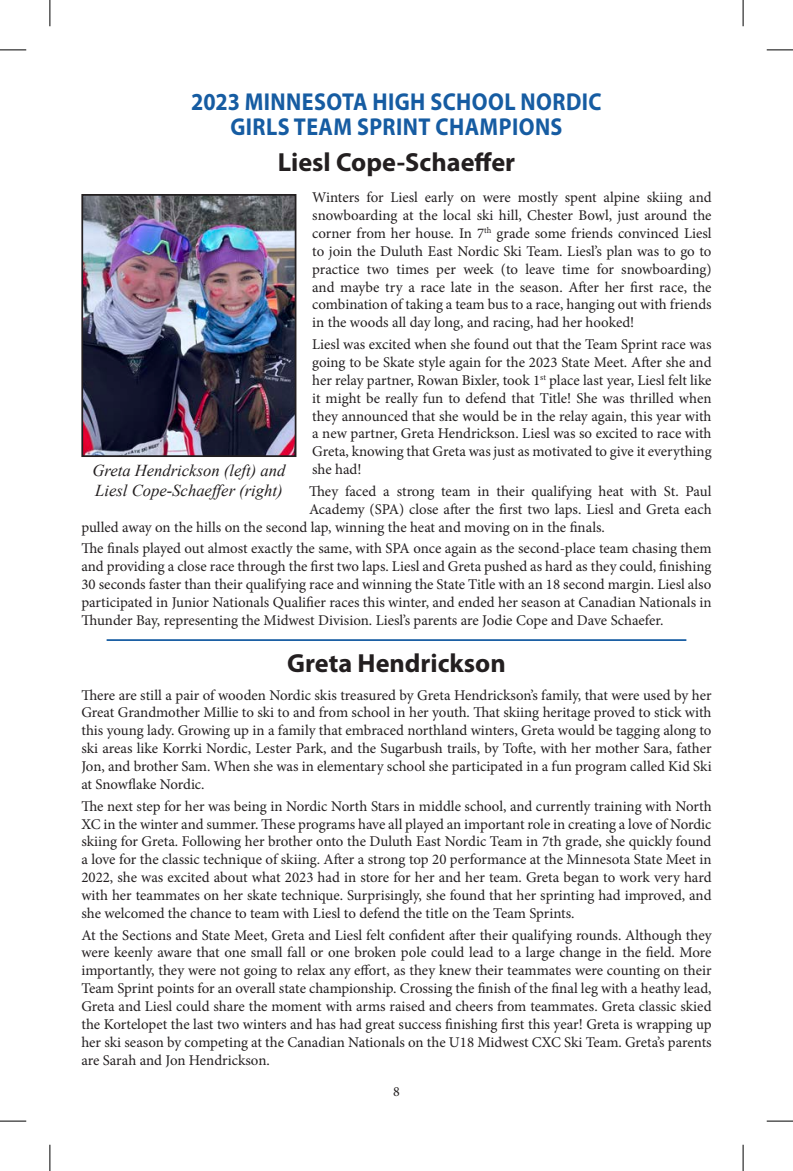
<style>
.page{position:relative;width:793px;height:1171px;background:#fff}
.page>*{position:absolute;margin:0;border:0;box-sizing:border-box;transform-origin:0 0}
.t1{font:700 26.25px "Myriad Pro";color:#231f20}
.t2{font:700 24.5px/24.5px "Myriad Pro";letter-spacing:.02em;color:#165ca2;text-align:center;scale:.9 1}
.t3{font:italic 16.62px/19.9px "Times New Roman";color:#231f20}
.t4{font:14.88px/17.8px "Minion Pro";color:#231f20;text-align:justify}
.t5{font:14px "Minion Pro";color:#231f20}
</style>
<div class="page">
<hr style="left:107px;top:639px;width:579px;height:2px;background:#165ca2">
<img style="left:84px;top:197px;width:209px;height:257px">
<div style="left:81px;top:194px;width:215px;height:263px;border:2px solid #231f20"></div>
<svg style="left:0;top:50px;width:26px;height:1px"></svg>
<svg style="left:766px;top:50px;width:27px;height:1px"></svg>
<svg style="left:0;top:1121px;width:26px;height:1px"></svg>
<svg style="left:766px;top:1121px;width:27px;height:1px"></svg>
<svg style="left:50px;top:0;width:1px;height:26px"></svg>
<svg style="left:50px;top:1144px;width:1px;height:27px"></svg>
<svg style="left:743px;top:0;width:1px;height:26px"></svg>
<svg style="left:743px;top:1144px;width:1px;height:27px"></svg>
<h2 class="t2" style="left:191px;top:89px;width:458px">2023 MINNESOTA HIGH SCHOOL NORDIC<br>GIRLS TEAM SPRINT CHAMPIONS</h2>
<h1 class="t1" style="left:278px;top:145px;width:239px">Liesl Cope-Schaeffer</h1>
<p class="t4" style="left:312px;top:189px;width:401px">Winters for Liesl early on were mostly spent alpine skiing and snowboarding at the local ski hill, Chester Bowl, just around the corner from her house. In 7<sup>th</sup> grade some friends convinced Liesl to join the Duluth East Nordic Ski Team. Liesl’s plan was to go to practice two times per week (to leave time for snowboarding) and maybe try a race late in the season. After her first race, the combination of taking a team bus to a race, hanging out with friends in the woods all day long, and racing, had her hooked!</p>
<p class="t4" style="left:312px;top:335px;width:401px">Liesl was excited when she found out that the Team Sprint race was going to be Skate style again for the 2023 State Meet. After she and her relay partner, Rowan Bixler, took 1<sup>st</sup> place last year, Liesl felt like it might be really fun to defend that Title! She was thrilled when they announced that she would be in the relay again, this year with a new partner, Greta Hendrickson. Liesl was so excited to race with Greta, knowing that Greta was just as motivated to give it everything she had!</p>
<p class="t4" style="left:309px;top:482px;width:404px">They faced a strong team in their qualifying heat with St. Paul</p>
<p class="t4" style="left:309px;top:500px;width:404px">Academy (SPA) close after the first two laps. Liesl and Greta each</p>
<p class="t4" style="left:81px;top:518px;width:525px">pulled away on the hills on the second lap, winning the heat and moving on in the finals.</p>
<p class="t4" style="left:81px;top:540px;width:632px">The finals played out almost exactly the same, with SPA once again as the second-place team chasing them and providing a close race through the first two laps. Liesl and Greta pushed as hard as they could, finishing 30 seconds faster than their qualifying race and winning the State Title with an 18 second margin. Liesl also participated in Junior Nationals Qualifier races this winter, and ended her season at Canadian Nationals in Thunder Bay, representing the Midwest Division. Liesl’s parents are Jodie Cope and Dave Schaefer.</p>
<p class="t3" style="left:92px;top:460px;width:194px">Greta Hendrickson (left) and<br>Liesl Cope-Schaeffer (right)</p>
<h1 class="t1" style="left:287px;top:645px;width:220px">Greta Hendrickson</h1>
<p class="t4" style="left:81px;top:686px;width:632px">There are still a pair of wooden Nordic skis treasured by Greta Hendrickson’s family, that were used by her Great Grandmother Millie to ski to and from school in her youth. That skiing heritage proved to stick with this young lady. Growing up in a family that embraced northland winters, Greta would be tagging along to ski areas like Korrki Nordic, Lester Park, and the Sugarbush trails, by Tofte, with her mother Sara, father Jon, and brother Sam. When she was in elementary school she participated in a fun program called Kid Ski at Snowflake Nordic.</p>
<p class="t4" style="left:81px;top:797px;width:632px">The next step for her was being in Nordic North Stars in middle school, and currently training with North XC in the winter and summer. These programs have all played an important role in creating a love of Nordic skiing for Greta. Following her brother onto the Duluth East Nordic Team in 7th grade, she quickly found a love for the classic technique of skiing. After a strong top 20 performance at the Minnesota State Meet in 2022, she was excited about what 2023 had in store for her and her team. Greta began to work very hard with her teammates on her skate technique. Surprisingly, she found that her sprinting had improved, and she welcomed the chance to team with Liesl to defend the title on the Team Sprints.</p>
<p class="t4" style="left:81px;top:926px;width:632px">At the Sections and State Meet, Greta and Liesl felt confident after their qualifying rounds. Although they were keenly aware that one small fall or one broken pole could lead to a large change in the field. More importantly, they were not going to relax any effort, as they knew their teammates were counting on their Team Sprint points for an overall state championship. Crossing the finish of the final leg with a heathy lead, Greta and Liesl could share the moment with arms raised and cheers from teammates. Greta classic skied the Kortelopet the last two winters and has had great success finishing first this year! Greta is wrapping up her ski season by competing at the Canadian Nationals on the U18 Midwest CXC Ski Team. Greta’s parents are Sarah and Jon Hendrickson.</p>
<p class="t5" style="left:393px;top:1082px;width:8px">8</p>
</div>
